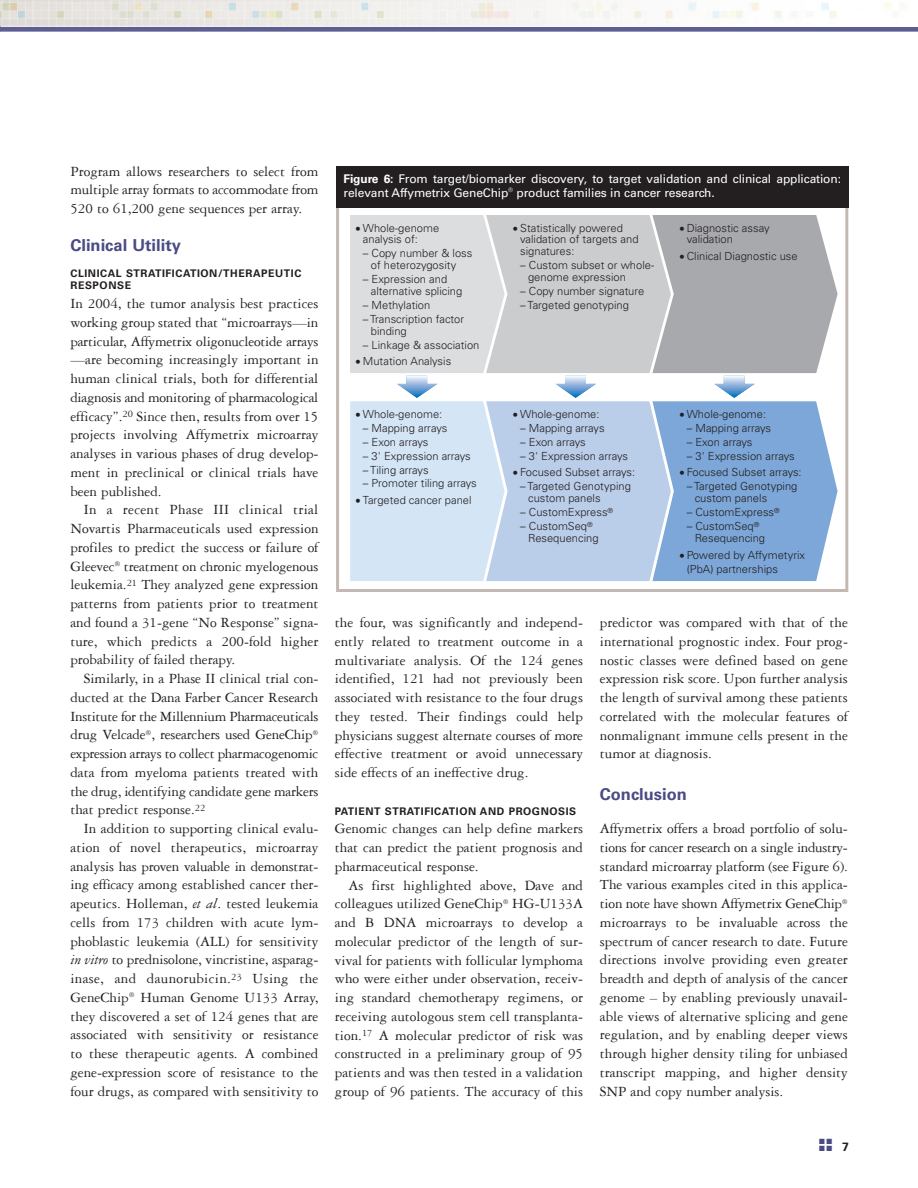
<style>
.page{position:relative;width:918px;height:1188px;background:#fff}
.page>*{position:absolute;margin:0;border:0;box-sizing:border-box;transform-origin:0 0}
.t1{font:700 16.5px "Univers";color:#4a4b84}
.t2{font:15px/18.8px "Garamond Three";color:#231f20;text-align:justify}
.t3{font:12px/13.5px "Univers";letter-spacing:-.01em;color:#fff}
.t4{font:700 12px "Univers";color:#231f20}
.t5{font:300 11.1px/11.9px "Univers";color:#231f20}
.t6{font:700 10.5px/12px "Univers";letter-spacing:.055em;color:#231f20}
.s1{font-style:italic}
.s2{font-weight:700}
.s3{color:#4a4b84}
</style>
<div class="page">
<div style="left:0;top:26px;width:918px;height:6px;background:#5d5e92"></div>
<img style="left:0;top:0;width:906px;height:26px">
<svg style="left:350px;top:215px;width:488px;height:367px"></svg>
<div style="left:336px;top:200px;width:512px;height:392px;border:3px solid #c3b9b2"></div>
<div style="left:336px;top:166px;width:512px;height:41px;background:#231f20"></div>
<p class="t2" style="left:70px;top:162px;width:250px">Program allows researchers to select from multiple array formats to accommodate from 520 to 61,200 gene sequences per array.</p>
<p class="t1" style="left:70px;top:239px;width:112px">Clinical Utility</p>
<p class="t6" style="left:70px;top:269px;width:232px">CLINICAL STRATIFICATION/THERAPEUTIC<br>RESPONSE</p>
<p class="t2" style="left:70px;top:294px;width:250px">In 2004, the tumor analysis best practices working group stated that “microarrays—in particular, Affymetrix oligonucleotide arrays —are becoming increasingly important in human clinical trials, both for differential diagnosis and monitoring of pharmacological efficacy”.<sup>20</sup> Since then, results from over 15 projects involving Affymetrix microarray analyses in various phases of drug develop&shy;ment in preclinical or clinical trials have been published.</p>
<p class="t2" style="left:70px;top:501px;width:250px;text-indent:14px">In a recent Phase III clinical trial Novartis Pharmaceuticals used expression profiles to predict the success or failure of Gleevec<sup>®</sup> treatment on chronic myelogenous leukemia.<sup>21</sup> They analyzed gene expression patterns from patients prior to treatment and found a 31-gene “No Response” signa&shy;ture, which predicts a 200-fold higher probability of failed therapy.</p>
<p class="t2" style="left:70px;top:669px;width:250px;text-indent:14px">Similarly, in a Phase II clinical trial con&shy;ducted at the Dana Farber Cancer Research Institute for the Millennium Pharmaceuticals drug Velcade<sup>®</sup>, researchers used GeneChip<sup>® </sup>expression arrays to collect pharmacogenomic data from myeloma patients treated with the drug, identifying candidate gene markers that predict response.<sup>22</sup></p>
<p class="t2" style="left:70px;top:819px;width:250px;text-indent:14px">In addition to supporting clinical evalu&shy;ation of novel therapeutics, microarray analysis has proven valuable in demonstrat&shy;ing efficacy among established cancer ther&shy;apeutics. Holleman, <span class="s1">et al</span>. tested leukemia cells from 173 children with acute lym&shy;phoblastic leukemia (ALL) for sensitivity <span class="s1">in vitro</span> to prednisolone, vincristine, asparag&shy;inase, and daunorubicin.<sup>23</sup> Using the GeneChip<sup>®</sup> Human Genome U133 Array, they discovered a set of 124 genes that are associated with sensitivity or resistance to these therapeutic agents. A combined gene-expression score of resistance to the four drugs, as compared with sensitivity to</p>
<p class="t3" style="left:344px;top:173px;width:499px"><span class="s2">Figure 6:</span> From target/biomarker discovery, to target validation and clinical application: relevant Affymetrix GeneChip<sup>®</sup> product families in cancer research.</p>
<p class="t5" style="left:363px;top:223px;width:78px;text-indent:-7px">• Whole-genome analysis of:</p>
<p class="t5" style="left:371px;top:248px;width:103px;text-indent:-8px">– Copy number &amp; loss of heterozygosity</p>
<p class="t5" style="left:371px;top:274px;width:93px;text-indent:-8px">– Expression and alternative splicing</p>
<p class="t5" style="left:363px;top:300px;width:69px">– Methylation</p>
<p class="t5" style="left:371px;top:314px;width:95px;text-indent:-8px">– Transcription factor binding</p>
<p class="t5" style="left:363px;top:340px;width:118px">– Linkage &amp; association</p>
<p class="t5" style="left:355px;top:357px;width:97px">• Mutation Analysis</p>
<p class="t5" style="left:355px;top:409px;width:88px">• Whole-genome:</p>
<p class="t5" style="left:363px;top:423px;width:86px">– Mapping arrays</p>
<p class="t5" style="left:363px;top:437px;width:67px">– Exon arrays</p>
<p class="t5" style="left:363px;top:451px;width:109px">– 3' Expression arrays</p>
<p class="t5" style="left:363px;top:465px;width:67px">– Tiling arrays</p>
<p class="t5" style="left:363px;top:479px;width:115px">– Promoter tiling arrays</p>
<p class="t5" style="left:355px;top:495px;width:118px">• Targeted cancer panel</p>
<p class="t5" style="left:520px;top:223px;width:120px;text-indent:-7px">• Statistically powered validation of targets and signatures:</p>
<p class="t5" style="left:528px;top:260px;width:128px;text-indent:-8px">– Custom subset or whole&shy;genome expression</p>
<p class="t5" style="left:520px;top:286px;width:126px">– Copy number signature</p>
<p class="t5" style="left:520px;top:300px;width:110px">– Targeted genotyping</p>
<p class="t5" style="left:687px;top:223px;width:84px;text-indent:-7px">• Diagnostic assay validation</p>
<p class="t5" style="left:679px;top:251px;width:120px">• Clinical Diagnostic use</p>
<p class="t5" style="left:513px;top:409px;width:88px">• Whole-genome:</p>
<p class="t5" style="left:520px;top:423px;width:86px">– Mapping arrays</p>
<p class="t5" style="left:520px;top:437px;width:67px">– Exon arrays</p>
<p class="t5" style="left:520px;top:451px;width:109px">– 3' Expression arrays</p>
<p class="t5" style="left:513px;top:467px;width:124px">• Focused Subset arrays:</p>
<p class="t5" style="left:528px;top:481px;width:104px;text-indent:-8px">– Targeted Genotyping custom panels</p>
<p class="t5" style="left:520px;top:507px;width:95px">– CustomExpress<sup>®</sup></p>
<p class="t5" style="left:528px;top:521px;width:72px;text-indent:-8px">– CustomSeq<sup>®<br></sup>Resequencing</p>
<p class="t5" style="left:679px;top:409px;width:88px">• Whole-genome:</p>
<p class="t5" style="left:687px;top:423px;width:86px">– Mapping arrays</p>
<p class="t5" style="left:687px;top:437px;width:67px">– Exon arrays</p>
<p class="t5" style="left:687px;top:451px;width:109px">– 3' Expression arrays</p>
<p class="t5" style="left:679px;top:467px;width:124px">• Focused Subset arrays:</p>
<p class="t5" style="left:695px;top:481px;width:104px;text-indent:-8px">– Targeted Genotyping custom panels</p>
<p class="t5" style="left:687px;top:507px;width:95px">– CustomExpress<sup>®</sup></p>
<p class="t5" style="left:695px;top:521px;width:72px;text-indent:-8px">– CustomSeq<sup>®<br></sup>Resequencing</p>
<p class="t5" style="left:687px;top:549px;width:120px;line-height:14px;text-indent:-7px">• Powered by Affymetyrix (PbA) partnerships</p>
<p class="t2" style="left:335px;top:613px;width:250px">the four, was significantly and independ&shy;ently related to treatment outcome in a multivariate analysis. Of the 124 genes identified, 121 had not previously been associated with resistance to the four drugs they tested. Their findings could help physicians suggest alternate courses of more effective treatment or avoid unnecessary side effects of an ineffective drug.</p>
<p class="t6" style="left:335px;top:806px;width:243px">PATIENT STRATIFICATION AND PROGNOSIS</p>
<p class="t2" style="left:335px;top:820px;width:250px">Genomic changes can help define markers that can predict the patient prognosis and pharmaceutical response.</p>
<p class="t2" style="left:335px;top:876px;width:250px;text-indent:14px">As first highlighted above, Dave and colleagues utilized GeneChip<sup>®</sup> HG-U133A and B DNA microarrays to develop a molecular predictor of the length of sur&shy;vival for patients with follicular lymphoma who were either under observation, receiv&shy;ing standard chemotherapy regimens, or receiving autologous stem cell transplanta&shy;tion.<sup>17</sup> A molecular predictor of risk was constructed in a preliminary group of 95 patients and was then tested in a validation group of 96 patients. The accuracy of this</p>
<p class="t2" style="left:600px;top:613px;width:250px">predictor was compared with that of the international prognostic index. Four prog&shy;nostic classes were defined based on gene expression risk score. Upon further analysis the length of survival among these patients correlated with the molecular features of nonmalignant immune cells present in the tumor at diagnosis.</p>
<p class="t1" style="left:600px;top:788px;width:89px">Conclusion</p>
<p class="t2" style="left:600px;top:819px;width:250px">Affymetrix offers a broad portfolio of solu&shy;tions for cancer research on a single industry&shy;standard microarray platform (see Figure 6).<br>The various examples cited in this applica&shy;tion note have shown Affymetrix GeneChip<sup>® </sup>microarrays to be invaluable across the spectrum of cancer research to date. Future directions involve providing even greater breadth and depth of analysis of the cancer genome – by enabling previously unavail&shy;able views of alternative splicing and gene regulation, and by enabling deeper views through higher density tiling for unbiased transcript mapping, and higher density SNP and copy number analysis.</p>
<p class="t4" style="left:819px;top:1142px;width:31px"><span class="s3">■■</span> 7</p>
</div>
